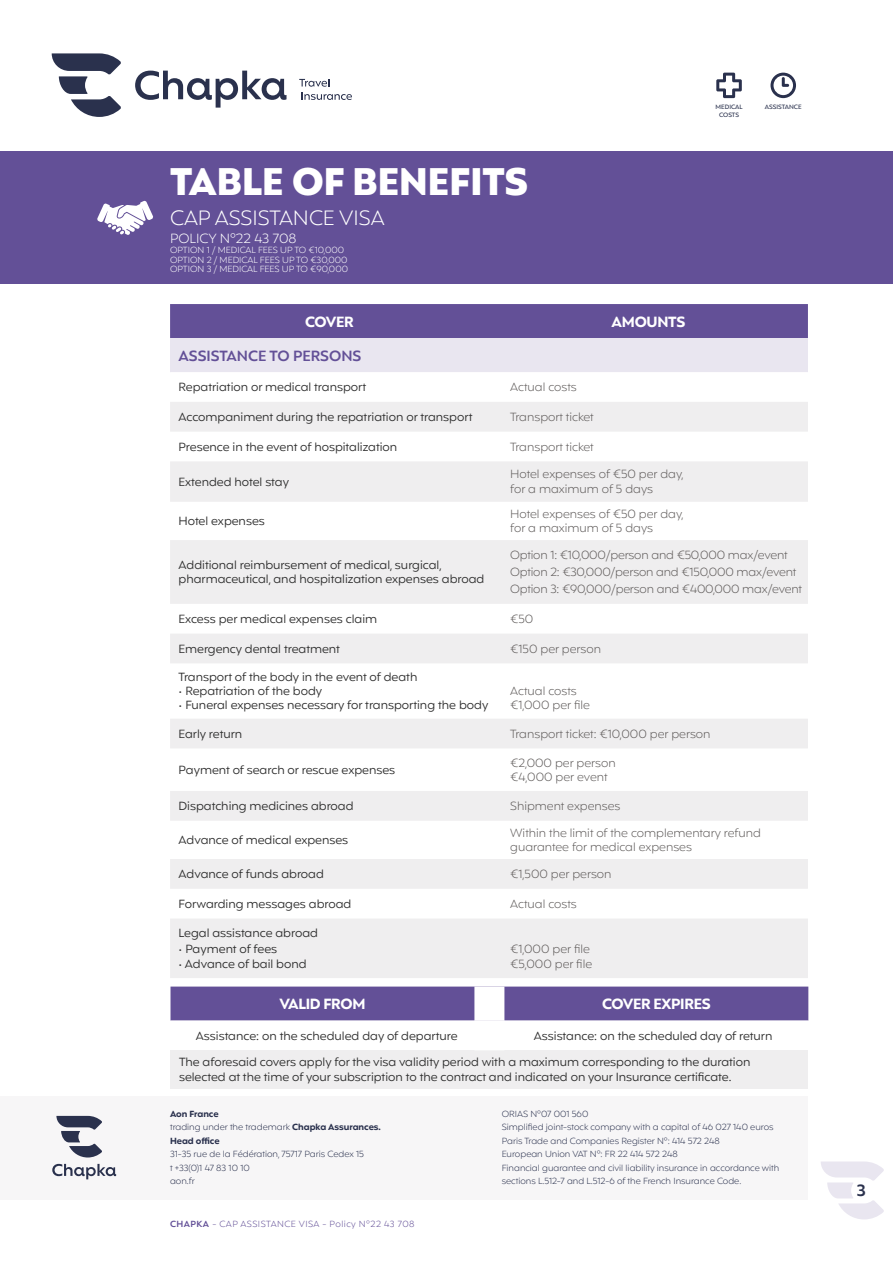
<style>
.page{position:relative;width:893px;height:1263px;background:#fff}
.page>*{position:absolute;margin:0;border:0;box-sizing:border-box;transform-origin:0 0}
.t1{font:900 39px "Mangueira Alt";color:#fff}
.t2{font:300 21px "Mangueira Alt";color:#fff}
.t3{font:600 16.5px "Mangueira Alt";color:#2a314d}
.t4{font:700 15px "Mangueira Alt";letter-spacing:-.02em;color:#fff}
.t5{font:600 15px "Mangueira Alt";color:#635097}
.t6{font:300 13.5px "Mangueira Alt";color:#fff}
.t7{font:12px/14.4px "Mangueira Alt";color:#2b2b2b}
.t8{font:300 12px/14.4px "Mangueira Alt";color:#5d5958}
.t9{font:300 9px/13.5px "Mangueira Alt";color:#2a314d}
.t10{font:300 9px/9.8px "Mangueira Alt";color:#fff}
.t11{font:700 9px/13.5px "Mangueira Alt";letter-spacing:-.005em;color:#2a314d}
.t12{font:300 9px "Mangueira Alt";letter-spacing:.05em;color:#635097}
.t13{font:500 6.3px/7.6px "Mangueira Alt";color:#2a314d;text-align:center}
.s1{font-weight:300}
.s2{font-weight:600}
</style>
<div class="page">
<svg style="left:821px;top:1161px;width:63px;height:58px"></svg>
<div style="left:170px;top:304px;width:638px;height:34px;background:#635097"></div>
<div style="left:170px;top:338px;width:638px;height:34px;background:#e9e6f0"></div>
<svg style="left:170px;top:402px;width:638px;height:576px;fill:#efeeef"></svg>
<div style="left:0;top:152px;width:893px;height:132px;background:#635097"></div>
<svg style="left:97px;top:201px;width:56px;height:34px"></svg>
<svg style="left:716px;top:73px;width:26px;height:25px"></svg>
<svg style="left:770px;top:73px;width:26px;height:25px"></svg>
<svg style="left:52px;top:53px;width:69px;height:64px"></svg>
<svg style="left:135px;top:71px;width:152px;height:37px"></svg>
<svg style="left:299px;top:79px;width:53px;height:21px"></svg>
<div style="left:171px;top:986px;width:637px;height:35px;background:#635097"></div>
<div style="left:171px;top:1050px;width:637px;height:39px;background:#efeeef"></div>
<div style="left:474px;top:986px;width:30px;height:34px;background:#fff"></div>
<div style="left:474px;top:1020px;width:30px;height:30px;background:#fff"></div>
<div style="left:0;top:1096px;width:808px;height:103px;background:#f7f6f7"></div>
<svg style="left:52px;top:1164px;width:64px;height:15px"></svg>
<svg style="left:56px;top:1116px;width:46px;height:41px"></svg>
<h1 class="t1" style="left:170px;top:156px;width:360px">TABLE OF BENEFITS</h1>
<h2 class="t2" style="left:170px;top:204px;width:216px">CAP ASSISTANCE VISA</h2>
<p class="t6" style="left:170px;top:229px;width:128px">POLICY N°22 43 708</p>
<p class="t10" style="left:170px;top:246px;width:179px">OPTION 1 / MEDICAL FEES UP TO €10,000<br>OPTION 2 / MEDICAL FEES UP TO €30,000<br>OPTION 3 / MEDICAL FEES UP TO €90,000</p>
<p class="t13" style="left:716px;top:103px;width:29px">MEDICAL<br>COSTS</p>
<p class="t13" style="left:765px;top:103px;width:38px">ASSISTANCE</p>
<p class="t4" style="left:305px;top:312px;width:50px">COVER</p>
<p class="t4" style="left:612px;top:312px;width:75px">AMOUNTS</p>
<p class="t5" style="left:179px;top:346px;width:184px">ASSISTANCE TO PERSONS</p>
<p class="t7" style="left:179px;top:381px;width:189px">Repatriation or medical transport</p>
<p class="t8" style="left:510px;top:381px;width:68px">Actual costs</p>
<p class="t7" style="left:179px;top:410px;width:295px">Accompaniment during the repatriation or transport</p>
<p class="t8" style="left:510px;top:410px;width:85px">Transport ticket</p>
<p class="t7" style="left:179px;top:440px;width:220px">Presence in the event of hospitalization</p>
<p class="t8" style="left:510px;top:440px;width:85px">Transport ticket</p>
<p class="t7" style="left:179px;top:475px;width:112px">Extended hotel stay</p>
<p class="t8" style="left:510px;top:468px;width:175px">Hotel expenses of €50 per day, for a maximum of 5 days</p>
<p class="t7" style="left:179px;top:515px;width:88px">Hotel expenses</p>
<p class="t8" style="left:510px;top:507px;width:175px">Hotel expenses of €50 per day, for a maximum of 5 days</p>
<p class="t7" style="left:179px;top:558px;width:307px">Additional reimbursement of medical, surgical, pharmaceutical, and hospitalization expenses abroad</p>
<p class="t8" style="left:510px;top:548px;width:293px;line-height:16.5px">Option 1: €10,000/person and €50,000 max/event<br>Option 2: €30,000/person and €150,000 max/event<br>Option 3: €90,000/person and €400,000 max/event</p>
<p class="t7" style="left:179px;top:612px;width:200px">Excess per medical expenses claim</p>
<p class="t8" style="left:510px;top:612px;width:25px">€50</p>
<p class="t7" style="left:179px;top:642px;width:163px">Emergency dental treatment</p>
<p class="t8" style="left:510px;top:642px;width:92px">€150 per person</p>
<p class="t7" style="left:179px;top:670px;width:240px">Transport of the body in the event of death</p>
<p class="t7" style="left:179px;top:685px;width:145px">• Repatriation of the body</p>
<p class="t7" style="left:179px;top:699px;width:311px">• Funeral expenses necessary for transporting the body</p>
<p class="t8" style="left:510px;top:685px;width:81px">Actual costs €1,000 per file</p>
<p class="t7" style="left:179px;top:727px;width:65px">Early return</p>
<p class="t8" style="left:510px;top:727px;width:202px">Transport ticket: €10,000 per person</p>
<p class="t7" style="left:179px;top:763px;width:218px">Payment of search or rescue expenses</p>
<p class="t8" style="left:510px;top:756px;width:107px">€2,000 per person €4,000 per event</p>
<p class="t7" style="left:179px;top:799px;width:176px">Dispatching medicines abroad</p>
<p class="t8" style="left:510px;top:799px;width:112px">Shipment expenses</p>
<p class="t7" style="left:179px;top:833px;width:171px">Advance of medical expenses</p>
<p class="t8" style="left:510px;top:826px;width:252px">Within the limit of the complementary refund guarantee for medical expenses</p>
<p class="t7" style="left:179px;top:867px;width:147px">Advance of funds abroad</p>
<p class="t8" style="left:510px;top:867px;width:103px">€1,500 per person</p>
<p class="t7" style="left:179px;top:897px;width:174px">Forwarding messages abroad</p>
<p class="t8" style="left:510px;top:897px;width:68px">Actual costs</p>
<p class="t7" style="left:179px;top:926px;width:141px">Legal assistance abroad</p>
<p class="t7" style="left:179px;top:943px;width:100px">• Payment of fees</p>
<p class="t7" style="left:179px;top:957px;width:130px">• Advance of bail bond</p>
<p class="t8" style="left:510px;top:943px;width:83px">€1,000 per file €5,000 per file</p>
<p class="t4" style="left:279px;top:994px;width:88px">VALID FROM</p>
<p class="t4" style="left:602px;top:994px;width:110px">COVER EXPIRES</p>
<p class="t7" style="left:196px;top:1029px;width:263px">Assistance: on the scheduled day of departure</p>
<p class="t7" style="left:534px;top:1029px;width:240px">Assistance: on the scheduled day of return</p>
<p class="t7" style="left:179px;top:1056px;width:573px">The aforesaid covers apply for the visa validity period with a maximum corresponding to the duration selected at the time of your subscription to the contract and indicated on your Insurance certificate.</p>
<p class="t11" style="left:170px;top:1107px;width:212px">Aon France<br><span class="s1">trading under the trademark</span> Chapka Assurances.<br>Head office</p>
<p class="t9" style="left:170px;top:1148px;width:195px">31-35 rue de la Fédération, 75717 Paris Cedex 15 t +33(0)1 47 83 10 10<br>aon.fr</p>
<p class="t9" style="left:502px;top:1107px;width:279px">ORIAS N°07 001 560<br>Simplified joint-stock company with a capital of 46 027 140 euros Paris Trade and Companies Register N°: 414 572 248<br>European Union VAT N°: FR 22 414 572 248<br>Financial guarantee and civil liability insurance in accordance with sections L.512-7 and L.512-6 of the French Insurance Code.</p>
<p class="t12" style="left:170px;top:1218px;width:246px"><span class="s2">CHAPKA</span> - CAP ASSISTANCE VISA - Policy N°22 43 708</p>
<h3 class="t3" style="left:857px;top:1179px;width:11px">3</h3>
</div>
